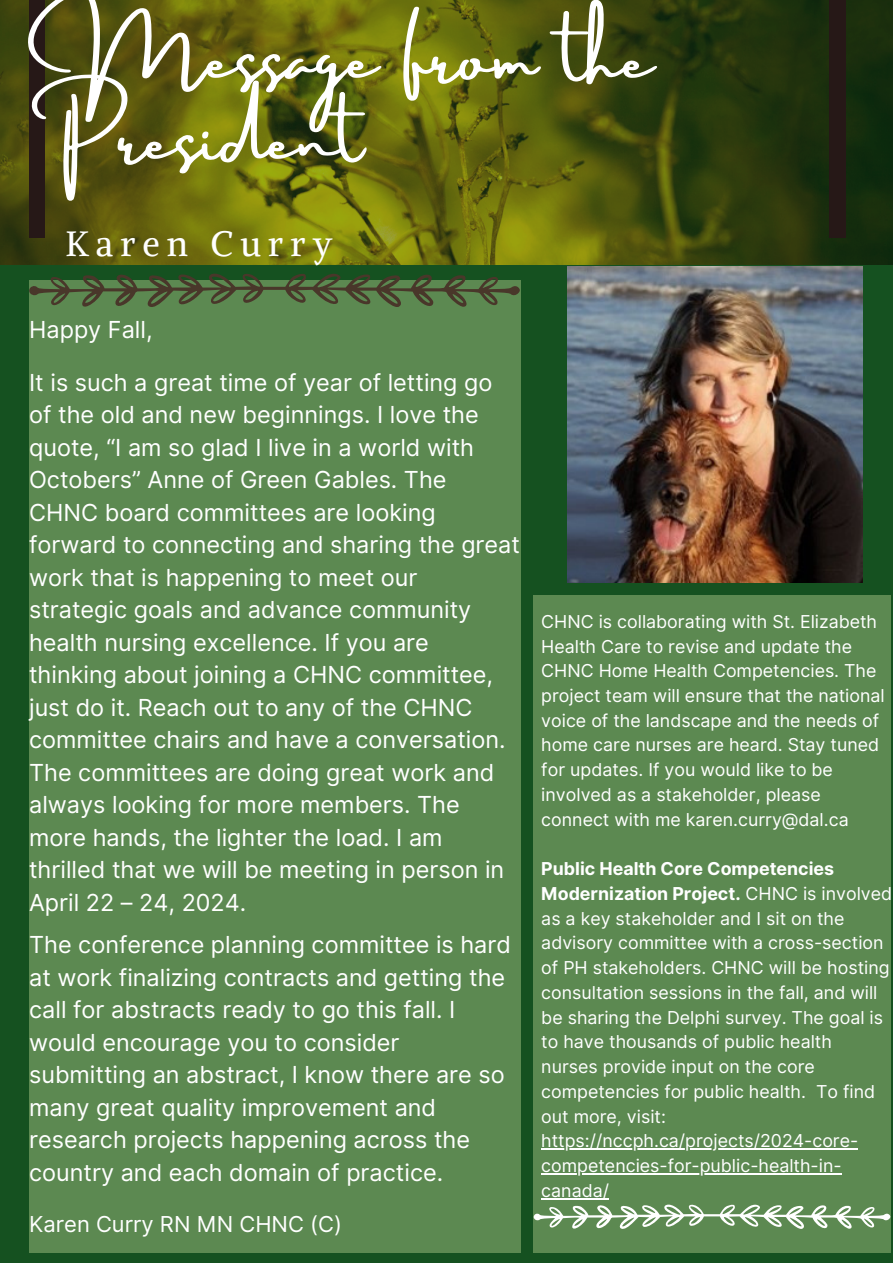
<style>
.page{position:relative;width:893px;height:1264px;background:#fff}
.page>*{position:absolute;margin:0;border:0;box-sizing:border-box;transform-origin:0 0}
.t1{font:66.75px/81px "Amsterdam Three";color:#fff}
.t2{font:34.95px "Alike";letter-spacing:.205em;color:#fff}
.t3{font:23.4px/32.4px "Inter";color:#fff}
.t4{font:21.9px "Inter";color:#fff}
.t5{font:17.85px/24.8px "Inter";color:#fff}
.s1{font-weight:700}
</style>
<div class="page">
<div style="left:0;top:0;width:892px;height:1262px;background:#155120"></div>
<img style="left:0;top:0;width:892px;height:264px">
<div style="left:29px;top:0;width:16px;height:237px;background:#261817"></div>
<div style="left:828px;top:0;width:16px;height:237px;background:#261817"></div>
<div style="left:29px;top:280px;width:491px;height:972px;background:#5c8951"></div>
<img style="left:567px;top:267px;width:295px;height:315px">
<div style="left:533px;top:596px;width:357px;height:656px;background:#5c8951"></div>
<svg style="left:29px;top:273px;width:491px;height:34px"></svg>
<svg style="left:533px;top:1204px;width:357px;height:25px"></svg>
<hr style="left:541px;top:1148px;width:317px;height:1px;background:#fff">
<hr style="left:541px;top:1173px;width:300px;height:1px;background:#fff">
<hr style="left:541px;top:1197px;width:68px;height:1px;background:#fff">
<p class="t1" style="left:63px;top:19px;width:591px">Message from the<br>President</p>
<p class="t2" style="left:65px;top:222px;width:269px">Karen Curry</p>
<p class="t3" style="left:29px;top:313px;width:125px">Happy Fall,</p>
<p class="t3" style="left:29px;top:366px;width:492px">It is such a great time of year of letting go of the old and new beginnings. I love the quote, “I am so glad I live in a world with Octobers” Anne of Green Gables. The CHNC board committees are looking forward to connecting and sharing the great work that is happening to meet our strategic goals and advance community health nursing excellence. If you are thinking about joining a CHNC committee, just do it. Reach out to any of the CHNC committee chairs and have a conversation.<br>The committees are doing great work and always looking for more members. The more hands, the lighter the load. I am thrilled that we will be meeting in person in April 22 – 24, 2024.</p>
<p class="t3" style="left:29px;top:928px;width:483px">The conference planning committee is hard at work finalizing contracts and getting the call for abstracts ready to go this fall. I would encourage you to consider submitting an abstract, I know there are so many great quality improvement and research projects happening across the country and each domain of practice.</p>
<p class="t4" style="left:29px;top:1210px;width:314px">Karen Curry RN MN CHNC (C)</p>
<p class="t5" style="left:541px;top:609px;width:345px">CHNC is collaborating with St. Elizabeth Health Care to revise and update the CHNC Home Health Competencies. The project team will ensure that the national voice of the landscape and the needs of home care nurses are heard. Stay tuned for updates. If you would like to be involved as a stakeholder, please connect with me karen.curry@dal.ca</p>
<p class="t5" style="left:541px;top:856px;width:352px"><span class="s1">Public Health Core Competencies Modernization Project.</span> CHNC is involved as a key stakeholder and I sit on the advisory committee with a cross-section of PH stakeholders. CHNC will be hosting consultation sessions in the fall, and will be sharing the Delphi survey. The goal is to have thousands of public health nurses provide input on the core competencies for public health. To find out more, visit: https://nccph.ca/projects/2024-core&shy;competencies-for-public-health-in&shy;canada/</p>
</div>
